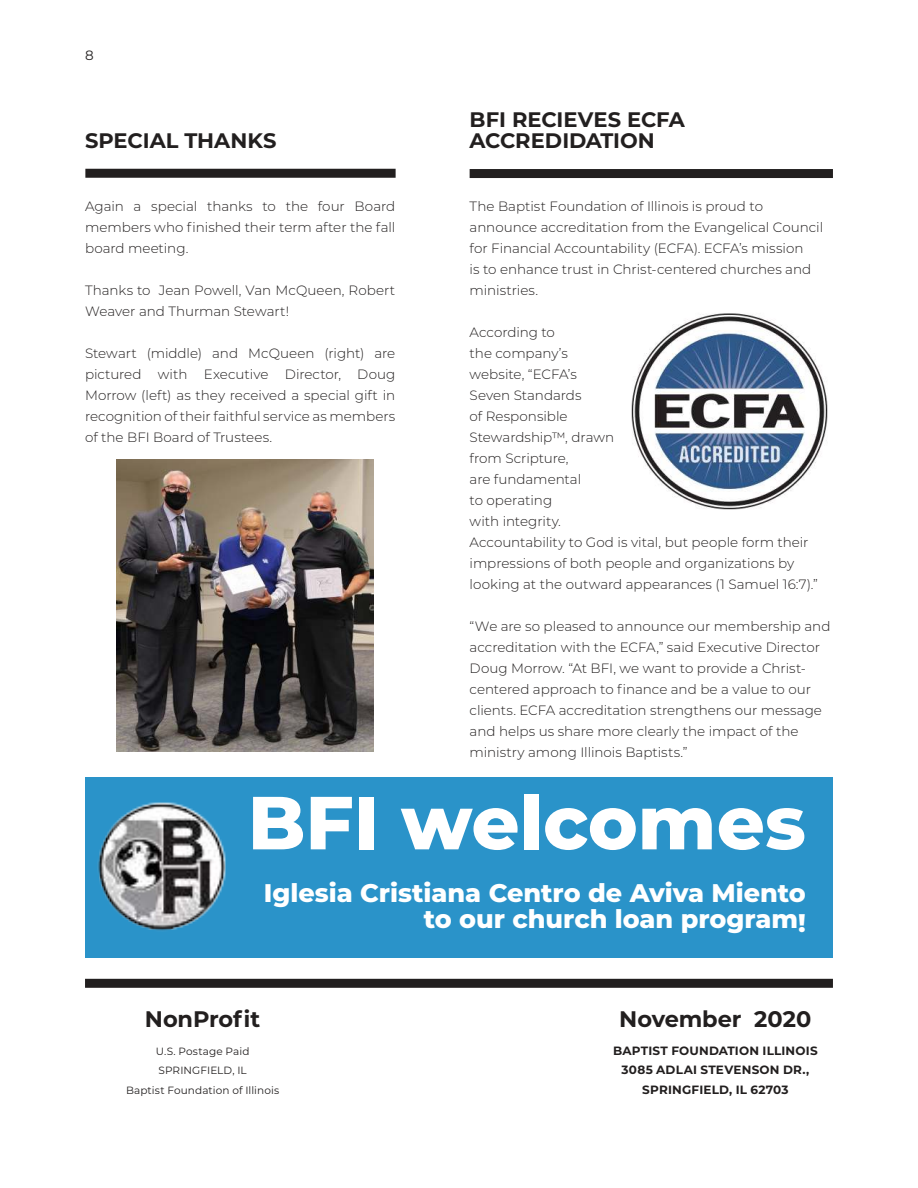
<style>
.page{position:relative;width:918px;height:1188px;background:#fff}
.page>*{position:absolute;margin:0;border:0;box-sizing:border-box;transform-origin:0 0}
.t1{font:800 75px "Montserrat";color:#fff}
.t2{font:800 25.5px/26.1px "Montserrat";color:#fff;text-align:right}
.t3{font:700 22.5px "Montserrat";color:#221f1f}
.t4{font:700 21px/21px "Montserrat";color:#221f1f}
.t5{font:300 13.5px/21px "Montserrat";color:#221f1f}
.t6{font:13.5px "Montserrat";color:#221f1f}
.t7{font:700 12px/19.5px "Montserrat";letter-spacing:.02em;color:#221f1f;text-align:center}
.t8{font:10.5px/19.5px "Montserrat";letter-spacing:.01em;color:#221f1f;text-align:center}
</style>
<div class="page">
<div style="left:85px;top:777px;width:748px;height:181px;background:#2a93c9"></div>
<img style="left:97px;top:802px;width:129px;height:129px">
<img style="left:117px;top:459px;width:256px;height:292px">
<img style="left:631px;top:313px;width:197px;height:197px">
<div style="left:470px;top:169px;width:363px;height:9px;background:#221f1f"></div>
<div style="left:85px;top:169px;width:311px;height:9px;background:#221f1f"></div>
<div style="left:85px;top:979px;width:748px;height:9px;background:#221f1f"></div>
<p class="t6" style="left:85px;top:48px;width:10px">8</p>
<h3 class="t4" style="left:85px;top:131px;width:193px">SPECIAL THANKS</h3>
<p class="t5" style="left:85px;top:196px;width:312px;text-align:justify">Again a special thanks to the four Board members who finished their term after the fall board meeting.</p>
<p class="t5" style="left:85px;top:280px;width:312px">Thanks to Jean Powell, Van McQueen, Robert<br>Weaver and Thurman Stewart!</p>
<p class="t5" style="left:85px;top:343px;width:312px;text-align:justify">Stewart (middle) and McQueen (right) are pictured with Executive Director, Doug Morrow (left) as they received a special gift in recognition of their faithful service as members of the BFI Board of Trustees.</p>
<h3 class="t4" style="left:470px;top:110px;width:217px">BFI RECIEVES ECFA<br>ACCREDIDATION</h3>
<p class="t5" style="left:470px;top:196px;width:355px">The Baptist Foundation of Illinois is proud to announce accreditation from the Evangelical Council for Financial Accountability (ECFA). ECFA’s mission<br>is to enhance trust in Christ-centered churches and ministries.</p>
<p class="t5" style="left:470px;top:322px;width:350px">According to<br>the company’s<br>website, “ECFA’s<br>Seven Standards<br>of Responsible<br>Stewardship™, drawn<br>from Scripture,<br>are fundamental<br>to operating<br>with integrity.<br>Accountability to God is vital, but people form their impressions of both people and organizations by looking at the outward appearances (1 Samuel 16:7).”</p>
<p class="t5" style="left:470px;top:616px;width:362px">“We are so pleased to announce our membership and accreditation with the ECFA,” said Executive Director Doug Morrow. “At BFI, we want to provide a Christ&shy;centered approach to finance and be a value to our clients. ECFA accreditation strengthens our message and helps us share more clearly the impact of the ministry among Illinois Baptists.”</p>
<h1 class="t1" style="left:248px;top:786px;width:560px">BFI welcomes</h1>
<h2 class="t2" style="left:264px;top:880px;width:544px">Iglesia Cristiana Centro de Aviva Miento to our church loan program!</h2>
<h3 class="t3" style="left:145px;top:1008px;width:117px">NonProfit</h3>
<p class="t8" style="left:126px;top:1042px;width:155px">U.S. Postage Paid<br>SPRINGFIELD, IL<br>Baptist Foundation of Illinois</p>
<h3 class="t3" style="left:619px;top:1008px;width:194px">November 2020</h3>
<p class="t7" style="left:613px;top:1041px;width:206px">BAPTIST FOUNDATION ILLINOIS<br>3085 ADLAI STEVENSON DR.,<br>SPRINGFIELD, IL 62703</p>
</div>
